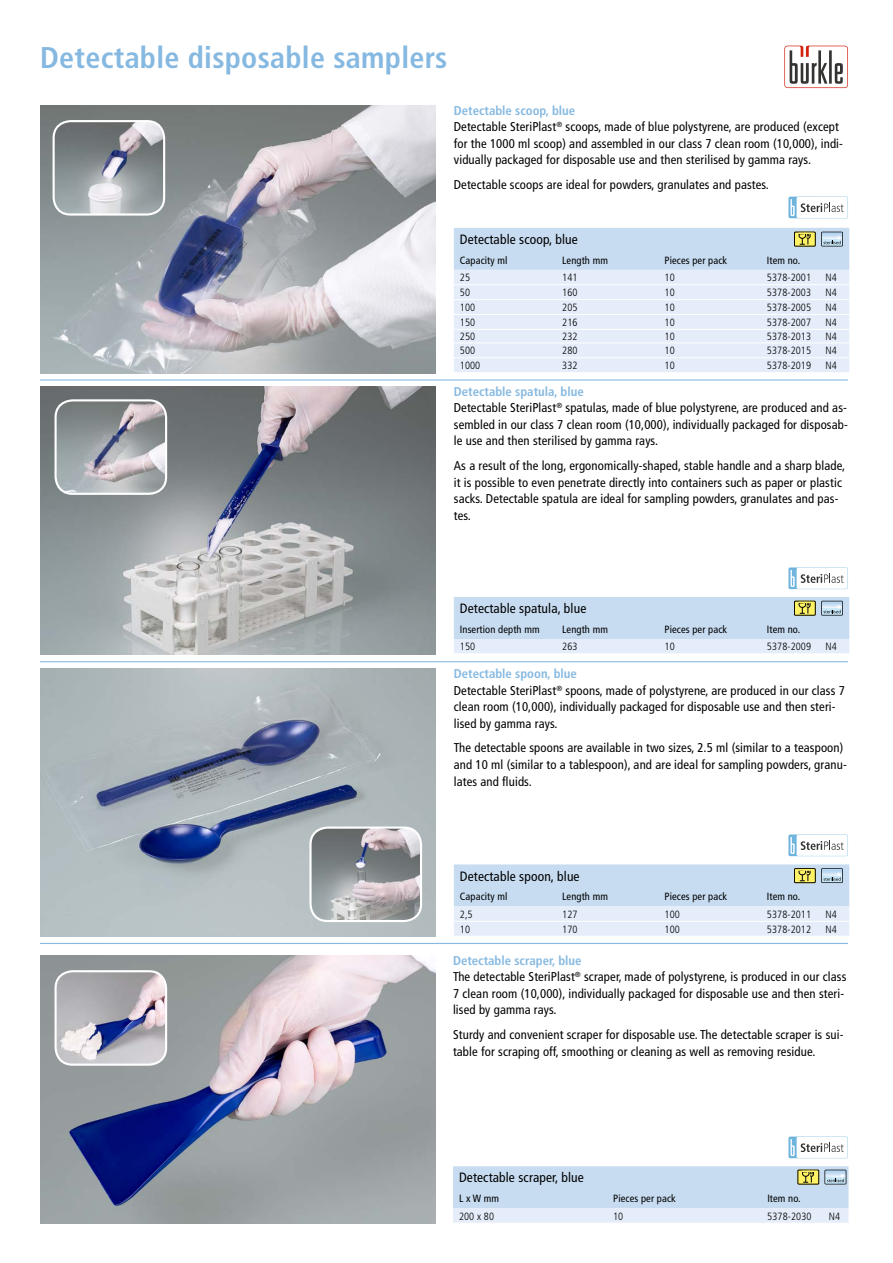
<style>
.page{position:relative;width:893px;height:1263px;background:#fff}
.page>*{position:absolute;margin:0;border:0;box-sizing:border-box;transform-origin:0 0}
.t1{font:700 condensed 30px "Frutiger";letter-spacing:.01em;color:#86b9e1}
.t2{font:condensed 13.5px "Frutiger";letter-spacing:.01em;color:#000}
.t3{font:condensed 12.75px/16.5px "Frutiger";letter-spacing:.01em;color:#000}
.t4{font:300 condensed 10.5px "Frutiger";letter-spacing:.01em;color:#000}
.t5{font:condensed 10.5px "Frutiger";letter-spacing:.01em;color:#000}
.s1{font-weight:700;color:#86b9e1}
</style>
<div class="page">
<svg style="left:784px;top:46px;width:64px;height:42px"></svg>
<hr style="left:40px;top:943px;width:808px;height:1px;background:#86b9e1">
<img style="left:40px;top:955px;width:395px;height:268px">
<hr style="left:40px;top:379px;width:808px;height:2px;background:#86b9e1">
<hr style="left:40px;top:661px;width:808px;height:1px;background:#86b9e1">
<img style="left:40px;top:105px;width:395px;height:268px">
<img style="left:54px;top:121px;width:110px;height:94px">
<div style="left:53px;top:120px;width:112px;height:96px;border:2px solid #fff;border-radius:17px"></div>
<svg style="left:788px;top:197px;width:60px;height:21px"></svg>
<img style="left:40px;top:386px;width:395px;height:268px">
<img style="left:56px;top:400px;width:110px;height:94px">
<div style="left:55px;top:399px;width:112px;height:96px;border:2px solid #fff;border-radius:17px"></div>
<img style="left:40px;top:669px;width:395px;height:267px">
<img style="left:310px;top:828px;width:111px;height:93px">
<div style="left:309px;top:826px;width:113px;height:96px;border:2px solid #fff;border-radius:17px"></div>
<svg style="left:788px;top:834px;width:60px;height:22px"></svg>
<svg style="left:788px;top:1136px;width:60px;height:22px"></svg>
<img style="left:56px;top:971px;width:110px;height:94px">
<div style="left:55px;top:970px;width:112px;height:96px;border:2px solid #fff;border-radius:17px"></div>
<svg style="left:453px;top:1166px;width:395px;height:57px;background:#cddeef"></svg>
<svg style="left:454px;top:864px;width:395px;height:72px;background:#d3e2f1"></svg>
<svg style="left:454px;top:597px;width:395px;height:57px;background:#cddeef"></svg>
<svg style="left:454px;top:228px;width:395px;height:144px;background:#dce8f5"></svg>
<svg style="left:788px;top:567px;width:60px;height:22px"></svg>
<p class="t1" style="left:40px;top:40px;width:409px">Detectable disposable samplers</p>
<p class="t3" style="left:454px;top:102px;width:391px"><span class="s1">Detectable scoop, blue<br></span>Detectable SteriPlast<sup>®</sup> scoops, made of blue polystyrene, are produced (except for the 1000 ml scoop) and assembled in our class 7 clean room (10,000), indi&shy;vidually packaged for disposable use and then sterilised by gamma rays.</p>
<p class="t3" style="left:454px;top:176px;width:317px">Detectable scoops are ideal for powders, granulates and pastes.</p>
<p class="t2" style="left:460px;top:231px;width:120px">Detectable scoop, blue</p>
<p class="t5" style="left:460px;top:254px;width:49px">Capacity ml</p>
<p class="t5" style="left:562px;top:254px;width:47px">Length mm</p>
<p class="t5" style="left:664px;top:254px;width:64px">Pieces per pack</p>
<p class="t5" style="left:767px;top:254px;width:35px">Item no.</p>
<p class="t4" style="left:460px;top:272px;width:12px">25</p>
<p class="t4" style="left:562px;top:272px;width:17px">141</p>
<p class="t4" style="left:664px;top:272px;width:12px">10</p>
<p class="t4" style="left:767px;top:272px;width:46px">5378-2001</p>
<p class="t4" style="left:826px;top:272px;width:13px">N4</p>
<p class="t4" style="left:460px;top:286px;width:12px">50</p>
<p class="t4" style="left:562px;top:286px;width:17px">160</p>
<p class="t4" style="left:664px;top:286px;width:12px">10</p>
<p class="t4" style="left:767px;top:286px;width:46px">5378-2003</p>
<p class="t4" style="left:826px;top:286px;width:13px">N4</p>
<p class="t4" style="left:460px;top:301px;width:17px">100</p>
<p class="t4" style="left:562px;top:301px;width:17px">205</p>
<p class="t4" style="left:664px;top:301px;width:12px">10</p>
<p class="t4" style="left:767px;top:301px;width:46px">5378-2005</p>
<p class="t4" style="left:826px;top:301px;width:13px">N4</p>
<p class="t4" style="left:460px;top:316px;width:17px">150</p>
<p class="t4" style="left:562px;top:316px;width:17px">216</p>
<p class="t4" style="left:664px;top:316px;width:12px">10</p>
<p class="t4" style="left:767px;top:316px;width:46px">5378-2007</p>
<p class="t4" style="left:826px;top:316px;width:13px">N4</p>
<p class="t4" style="left:460px;top:330px;width:17px">250</p>
<p class="t4" style="left:562px;top:330px;width:17px">232</p>
<p class="t4" style="left:664px;top:330px;width:12px">10</p>
<p class="t4" style="left:767px;top:330px;width:46px">5378-2013</p>
<p class="t4" style="left:826px;top:330px;width:13px">N4</p>
<p class="t4" style="left:460px;top:345px;width:17px">500</p>
<p class="t4" style="left:562px;top:345px;width:17px">280</p>
<p class="t4" style="left:664px;top:345px;width:12px">10</p>
<p class="t4" style="left:767px;top:345px;width:46px">5378-2015</p>
<p class="t4" style="left:826px;top:345px;width:13px">N4</p>
<p class="t4" style="left:460px;top:360px;width:22px">1000</p>
<p class="t4" style="left:562px;top:360px;width:17px">332</p>
<p class="t4" style="left:664px;top:360px;width:12px">10</p>
<p class="t4" style="left:767px;top:360px;width:46px">5378-2019</p>
<p class="t4" style="left:826px;top:360px;width:13px">N4</p>
<p class="t3" style="left:454px;top:383px;width:396px"><span class="s1">Detectable spatula, blue<br></span>Detectable SteriPlast<sup>®</sup> spatulas, made of blue polystyrene, are produced and as&shy;sembled in our class 7 clean room (10,000), individually packaged for disposab&shy;le use and then sterilised by gamma rays.</p>
<p class="t3" style="left:454px;top:458px;width:393px">As a result of the long, ergonomically-shaped, stable handle and a sharp blade, it is possible to even penetrate directly into containers such as paper or plastic sacks. Detectable spatula are ideal for sampling powders, granulates and pas&shy;tes.</p>
<p class="t2" style="left:460px;top:600px;width:128px">Detectable spatula, blue</p>
<p class="t5" style="left:460px;top:623px;width:81px">Insertion depth mm</p>
<p class="t5" style="left:562px;top:623px;width:47px">Length mm</p>
<p class="t5" style="left:664px;top:623px;width:64px">Pieces per pack</p>
<p class="t5" style="left:767px;top:623px;width:35px">Item no.</p>
<p class="t4" style="left:460px;top:641px;width:17px">150</p>
<p class="t4" style="left:562px;top:641px;width:17px">263</p>
<p class="t4" style="left:664px;top:641px;width:12px">10</p>
<p class="t4" style="left:767px;top:641px;width:46px">5378-2009</p>
<p class="t4" style="left:826px;top:641px;width:13px">N4</p>
<p class="t3" style="left:454px;top:666px;width:392px"><span class="s1">Detectable spoon, blue<br></span>Detectable SteriPlast<sup>®</sup> spoons, made of polystyrene, are produced in our class 7 clean room (10,000), individually packaged for disposable use and then steri&shy;lised by gamma rays.</p>
<p class="t3" style="left:454px;top:740px;width:394px">The detectable spoons are available in two sizes, 2.5 ml (similar to a teaspoon) and 10 ml (similar to a tablespoon), and are ideal for sampling powders, granu&shy;lates and fluids.</p>
<p class="t2" style="left:460px;top:868px;width:121px">Detectable spoon, blue</p>
<p class="t5" style="left:460px;top:891px;width:49px">Capacity ml</p>
<p class="t5" style="left:562px;top:891px;width:47px">Length mm</p>
<p class="t5" style="left:664px;top:891px;width:64px">Pieces per pack</p>
<p class="t5" style="left:767px;top:891px;width:35px">Item no.</p>
<p class="t4" style="left:460px;top:908px;width:14px">2,5</p>
<p class="t4" style="left:562px;top:908px;width:17px">127</p>
<p class="t4" style="left:664px;top:908px;width:17px">100</p>
<p class="t4" style="left:767px;top:908px;width:46px">5378-2011</p>
<p class="t4" style="left:826px;top:908px;width:13px">N4</p>
<p class="t4" style="left:460px;top:923px;width:12px">10</p>
<p class="t4" style="left:562px;top:923px;width:17px">170</p>
<p class="t4" style="left:664px;top:923px;width:17px">100</p>
<p class="t4" style="left:767px;top:923px;width:46px">5378-2012</p>
<p class="t4" style="left:826px;top:923px;width:13px">N4</p>
<p class="t3" style="left:453px;top:952px;width:395px"><span class="s1">Detectable scraper, blue<br></span>The detectable SteriPlast<sup>®</sup> scraper, made of polystyrene, is produced in our class 7 clean room (10,000), individually packaged for disposable use and then steri&shy;lised by gamma rays.</p>
<p class="t3" style="left:453px;top:1026px;width:392px">Sturdy and convenient scraper for disposable use. The detectable scraper is sui&shy;table for scraping off, smoothing or cleaning as well as removing residue.</p>
<p class="t2" style="left:459px;top:1170px;width:126px">Detectable scraper, blue</p>
<p class="t5" style="left:459px;top:1192px;width:41px">L x W mm</p>
<p class="t5" style="left:613px;top:1192px;width:64px">Pieces per pack</p>
<p class="t5" style="left:767px;top:1192px;width:35px">Item no.</p>
<p class="t4" style="left:459px;top:1210px;width:37px">200 x 80</p>
<p class="t4" style="left:613px;top:1210px;width:12px">10</p>
<p class="t4" style="left:767px;top:1210px;width:46px">5378-2030</p>
<p class="t4" style="left:829px;top:1210px;width:13px">N4</p>
</div>
